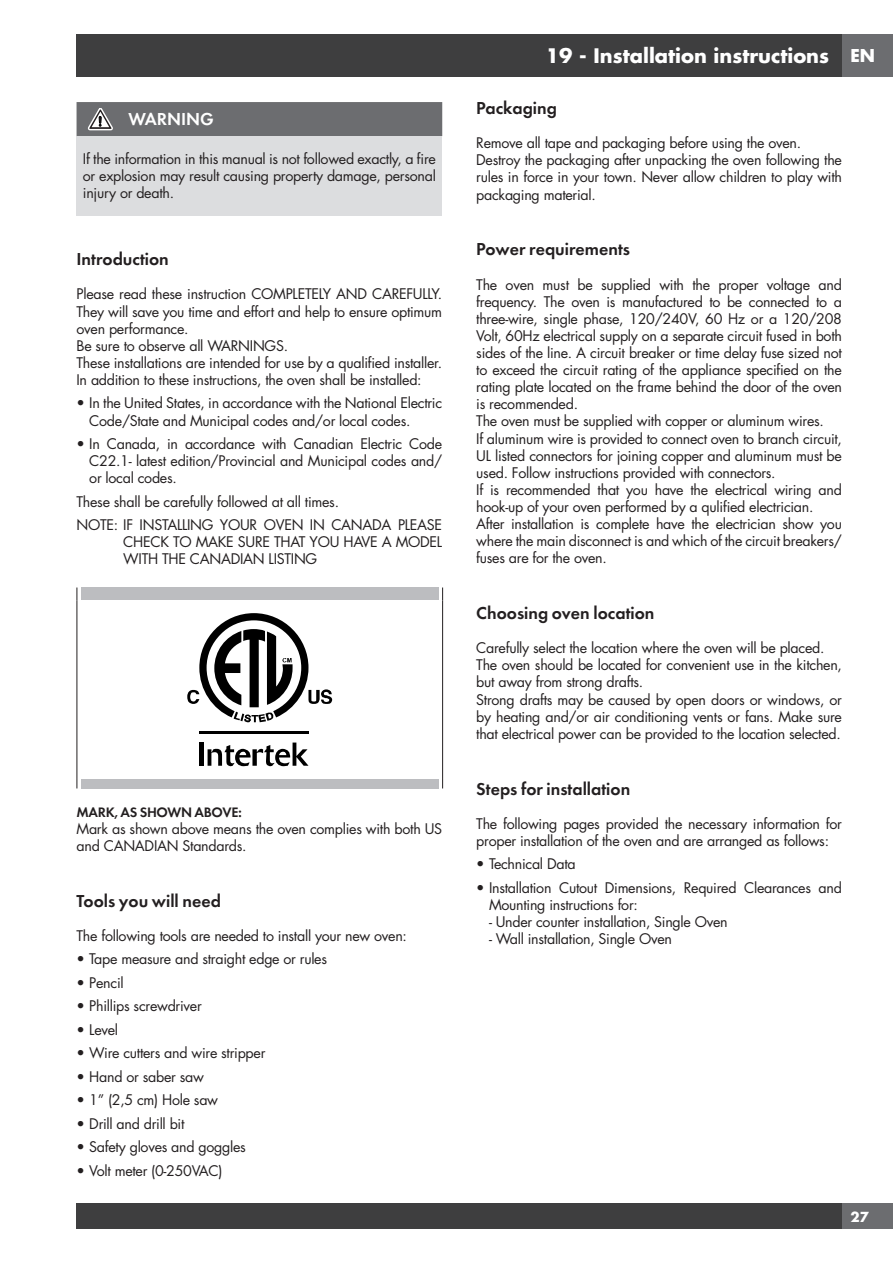
<style>
.page{position:relative;width:893px;height:1263px;background:#fff}
.page>*{position:absolute;margin:0;border:0;box-sizing:border-box;transform-origin:0 0}
.t1{font:700 19.5px "Futura";color:#fff}
.t2{font:18px "Futura Dem Bld";color:#231f20}
.t3{font:18px "Futura Dem Bld";color:#fff}
.t4{font:700 17.25px "Futura";color:#fff}
.t5{font:14.25px/17.1px "Futura";letter-spacing:-.02em;color:#231f20}
.t6{font:14.25px "Futura Dem Bld";letter-spacing:-.02em;color:#231f20}
.t7{font:700 13.5px "Futura";color:#fff}
</style>
<div class="page">
<div style="left:77px;top:34px;width:765px;height:43px;background:#3e3e3f"></div>
<div style="left:842px;top:34px;width:51px;height:43px;background:#6c6d70"></div>
<div style="left:77px;top:1203px;width:765px;height:26px;background:#3e3e3f"></div>
<div style="left:842px;top:1203px;width:51px;height:26px;background:#6c6d70"></div>
<div style="left:77px;top:136px;width:365px;height:79px;background:#dcdddf"></div>
<div style="left:77px;top:102px;width:365px;height:34px;background:#6c6d70"></div>
<svg style="left:77px;top:587px;width:1px;height:13px"></svg>
<svg style="left:442px;top:587px;width:1px;height:13px"></svg>
<hr style="left:77px;top:600px;width:1px;height:179px;background:#231f20">
<hr style="left:442px;top:600px;width:1px;height:179px;background:#231f20">
<div style="left:81px;top:587px;width:357px;height:13px;background:#bcbdc0"></div>
<div style="left:199px;top:742px;width:5px;height:24px;background:#000"></div>
<svg style="left:208px;top:742px;width:100px;height:24px"></svg>
<hr style="left:199px;top:731px;width:109px;height:2px;background:#000">
<svg style="left:187px;top:613px;width:145px;height:109px"></svg>
<div style="left:81px;top:779px;width:357px;height:9px;background:#bcbdc0"></div>
<p class="t3" style="left:128px;top:107px;width:87px">WARNING</p>
<p class="t5" style="left:83px;top:150px;width:354px;text-align:justify">If the information in this manual is not followed exactly, a fire or explosion may result causing property damage, personal injury or death.</p>
<p class="t2" style="left:77px;top:247px;width:94px">Introduction</p>
<p class="t5" style="left:77px;top:285px;width:367px">Please read these instruction COMPLETELY AND CAREFULLY.<br>They will save you time and effort and help to ensure optimum oven performance.<br>Be sure to observe all WARNINGS.<br>These installations are intended for use by a qualified installer.<br>In addition to these instructions, the oven shall be installed:</p>
<p class="t5" style="left:89px;top:394px;width:354px;text-indent:-13px">• In the United States, in accordance with the National Electric<br>Code/State and Municipal codes and/or local codes.</p>
<p class="t5" style="left:89px;top:435px;width:354px;text-align:justify;text-indent:-13px">• In Canada, in accordance with Canadian Electric Code C22.1- latest edition/Provincial and Municipal codes and/ or local codes.</p>
<p class="t5" style="left:77px;top:489px;width:367px;line-height:23.5px">These shall be carefully followed at all times.<br>NOTE: IF INSTALLING YOUR OVEN IN CANADA PLEASE</p>
<p class="t5" style="left:123px;top:533px;width:320px">CHECK TO MAKE SURE THAT YOU HAVE A MODEL<br>WITH THE CANADIAN LISTING</p>
<p class="t6" style="left:77px;top:802px;width:167px">MARK, AS SHOWN ABOVE:</p>
<p class="t5" style="left:77px;top:820px;width:367px">Mark as shown above means the oven complies with both US and CANADIAN Standards.</p>
<p class="t2" style="left:77px;top:889px;width:146px">Tools you will need</p>
<p class="t5" style="left:77px;top:927px;width:332px">The following tools are needed to install your new oven:</p>
<p class="t5" style="left:77px;top:950px;width:252px">• Tape measure and straight edge or rules</p>
<p class="t5" style="left:77px;top:974px;width:49px">• Pencil</p>
<p class="t5" style="left:77px;top:997px;width:127px">• Phillips screwdriver</p>
<p class="t5" style="left:77px;top:1021px;width:43px">• Level</p>
<p class="t5" style="left:77px;top:1044px;width:190px">• Wire cutters and wire stripper</p>
<p class="t5" style="left:77px;top:1068px;width:129px">• Hand or saber saw</p>
<p class="t5" style="left:77px;top:1091px;width:143px">• 1” (2,5 cm) Hole saw</p>
<p class="t5" style="left:77px;top:1115px;width:109px">• Drill and drill bit</p>
<p class="t5" style="left:77px;top:1138px;width:171px">• Safety gloves and goggles</p>
<p class="t5" style="left:77px;top:1162px;width:148px">• Volt meter (0-250VAC)</p>
<h1 class="t1" style="left:546px;top:43px;width:285px">19 - Installation instructions</h1>
<p class="t4" style="left:850px;top:44px;width:26px">EN</p>
<p class="t2" style="left:476px;top:96px;width:82px">Packaging</p>
<p class="t5" style="left:476px;top:134px;width:367px">Remove all tape and packaging before using the oven.<br>Destroy the packaging after unpacking the oven following the rules in force in your town. Never allow children to play with packaging material.</p>
<p class="t2" style="left:476px;top:237px;width:155px">Power requirements</p>
<p class="t5" style="left:476px;top:276px;width:367px">The oven must be supplied with the proper voltage and frequency. The oven is manufactured to be connected to a three-wire, single phase, 120/240V, 60 Hz or a 120/208<br>Volt, 60Hz electrical supply on a separate circuit fused in both sides of the line. A circuit breaker or time delay fuse sized not to exceed the circuit rating of the appliance specified on the rating plate located on the frame behind the door of the oven is recommended.<br>The oven must be supplied with copper or aluminum wires.<br>If aluminum wire is provided to connect oven to branch circuit, UL listed connectors for joining copper and aluminum must be used. Follow instructions provided with connectors.<br>If is recommended that you have the electrical wiring and hook-up of your oven performed by a qulified electrician.<br>After installation is complete have the electrician show you where the main disconnect is and which of the circuit breakers/ fuses are for the oven.</p>
<p class="t2" style="left:476px;top:601px;width:180px">Choosing oven location</p>
<p class="t5" style="left:476px;top:639px;width:367px">Carefully select the location where the oven will be placed.<br>The oven should be located for convenient use in the kitchen, but away from strong drafts.<br>Strong drafts may be caused by open doors or windows, or by heating and/or air conditioning vents or fans. Make sure that electrical power can be provided to the location selected.</p>
<p class="t2" style="left:476px;top:776px;width:155px">Steps for installation</p>
<p class="t5" style="left:476px;top:815px;width:367px">The following pages provided the necessary information for proper installation of the oven and are arranged as follows:</p>
<p class="t5" style="left:476px;top:855px;width:101px">• Technical Data</p>
<p class="t5" style="left:489px;top:879px;width:354px;text-indent:-13px">• Installation Cutout Dimensions, Required Clearances and<br>Mounting instructions for:</p>
<p class="t5" style="left:489px;top:913px;width:240px">- Under counter installation, Single Oven</p>
<p class="t5" style="left:489px;top:930px;width:185px">- Wall installation, Single Oven</p>
<p class="t7" style="left:850px;top:1207px;width:20px">27</p>
</div>
